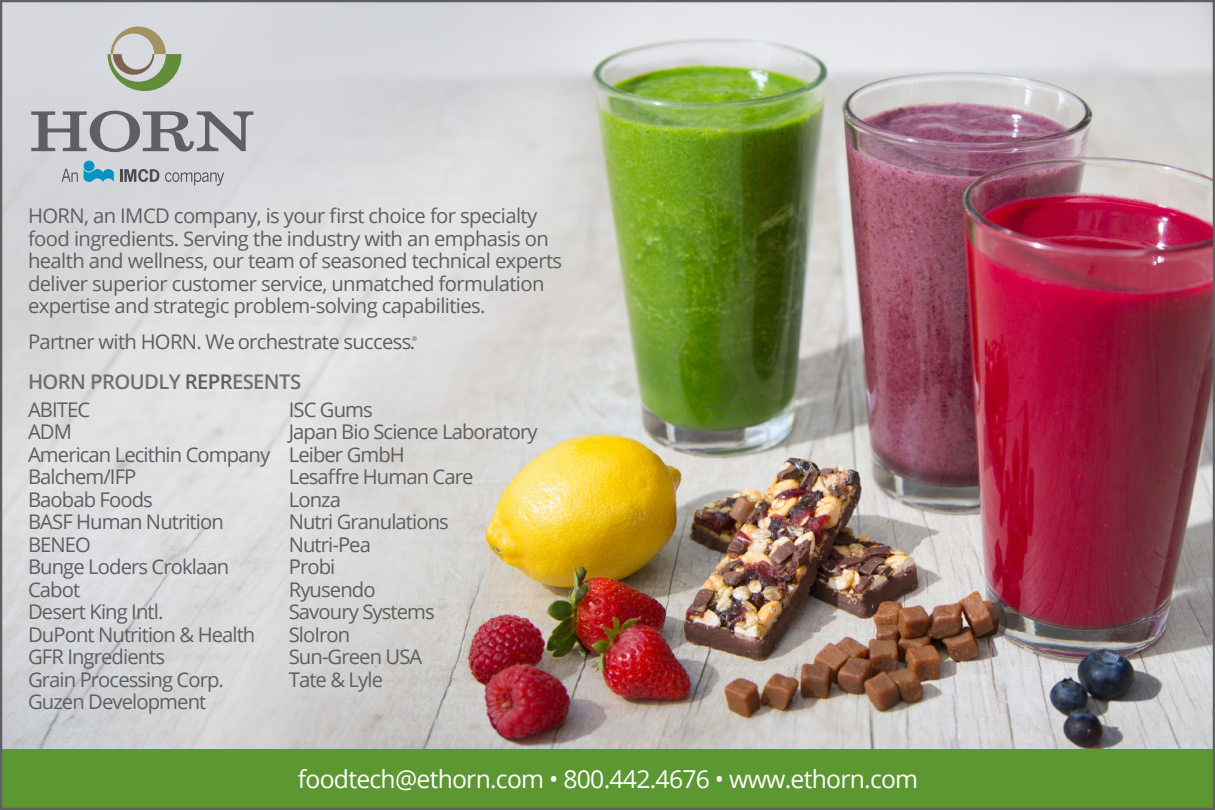
<style>
.page{position:relative;width:1215px;height:810px;background:#fff}
.page>*{position:absolute;margin:0;border:0;box-sizing:border-box;transform-origin:0 0}
.body{font:24.75px "Open Sans";letter-spacing:-.03em;color:#fff}
.body-2{font:20.25px/22.5px "Open Sans";letter-spacing:-.045em;color:#5f5f62}
.body-3{font:600 20.25px "Open Sans";letter-spacing:-.03em;color:#6e6f72}
.t1{font:6.75px "Open Sans";color:#5f5f62}
.s1{color:#5f5f62}
</style>
<div class="page">
<img style="left:3px;top:3px;width:1209px;height:747px">
<div style="left:1px;top:750px;width:1213px;height:59px;background:#5c9731"></div>
<svg style="left:31px;top:110px;width:223px;height:43px;background:#a8a9ac"></svg>
<svg style="left:108px;top:27px;width:73px;height:64px;background:#b4baa6"></svg>
<svg style="left:120px;top:169px;width:39px;height:13px"></svg>
<div style="left:84px;top:161px;width:11px;height:10px;background:#0094c3;border-radius:50%"></div>
<svg style="left:84px;top:169px;width:30px;height:13px"></svg>
<svg style="left:165px;top:172px;width:59px;height:14px"></svg>
<svg style="left:62px;top:169px;width:16px;height:13px"></svg>
<p class="body-2" style="left:28px;top:204px;width:536px">HORN, an IMCD company, is your first choice for specialty food ingredients. Serving the industry with an emphasis on health and wellness, our team of seasoned technical experts deliver superior customer service, unmatched formulation expertise and strategic problem-solving capabilities.</p>
<p class="body-2" style="left:28px;top:330px;width:388px">Partner with HORN. We orchestrate success.</p>
<p class="t1" style="left:412px;top:334px;width:7px">®</p>
<p class="body-3" style="left:28px;top:367px;width:275px">HORN PROUDLY <span class="s1">REPR</span>ESENTS</p>
<p class="body-2" style="left:28px;top:397px;width:64px">ABITEC</p>
<p class="body-2" style="left:28px;top:420px;width:46px">ADM</p>
<p class="body-2" style="left:28px;top:442px;width:244px">American Lecithin Company</p>
<p class="body-2" style="left:28px;top:465px;width:110px">Balchem/IFP</p>
<p class="body-2" style="left:28px;top:487px;width:126px">Baobab Foods</p>
<p class="body-2" style="left:28px;top:510px;width:197px">BASF Human Nutrition</p>
<p class="body-2" style="left:28px;top:532px;width:65px">BENEO</p>
<p class="body-2" style="left:28px;top:555px;width:203px">Bunge Loders Croklaan</p>
<p class="body-2" style="left:28px;top:577px;width:54px">Cabot</p>
<p class="body-2" style="left:28px;top:600px;width:137px">Desert King Intl.</p>
<p class="body-2" style="left:28px;top:622px;width:229px">DuPont Nutrition &amp; Health</p>
<p class="body-2" style="left:28px;top:645px;width:139px">GFR Ingredients</p>
<p class="body-2" style="left:28px;top:667px;width:197px">Grain Processing Corp.</p>
<p class="body-2" style="left:28px;top:690px;width:180px">Guzen Development</p>
<p class="body-2" style="left:289px;top:397px;width:86px">ISC Gums</p>
<p class="body-2" style="left:289px;top:420px;width:250px">Japan Bio Science Laboratory</p>
<p class="body-2" style="left:289px;top:442px;width:118px">Leiber GmbH</p>
<p class="body-2" style="left:289px;top:465px;width:186px">Lesaffre Human Care</p>
<p class="body-2" style="left:289px;top:487px;width:54px">Lonza</p>
<p class="body-2" style="left:289px;top:510px;width:162px">Nutri Granulations</p>
<p class="body-2" style="left:289px;top:532px;width:84px">Nutri-Pea</p>
<p class="body-2" style="left:289px;top:555px;width:48px">Probi</p>
<p class="body-2" style="left:289px;top:577px;width:88px">Ryusendo</p>
<p class="body-2" style="left:289px;top:600px;width:148px">Savoury Systems</p>
<p class="body-2" style="left:289px;top:622px;width:63px">SloIron</p>
<p class="body-2" style="left:289px;top:645px;width:135px">Sun-Green USA</p>
<p class="body-2" style="left:289px;top:667px;width:96px">Tate &amp; Lyle</p>
<p class="body" style="left:298px;top:762px;width:622px">foodtech@ethorn.com • 800.442.4676 • www.ethorn.com</p>
</div>
